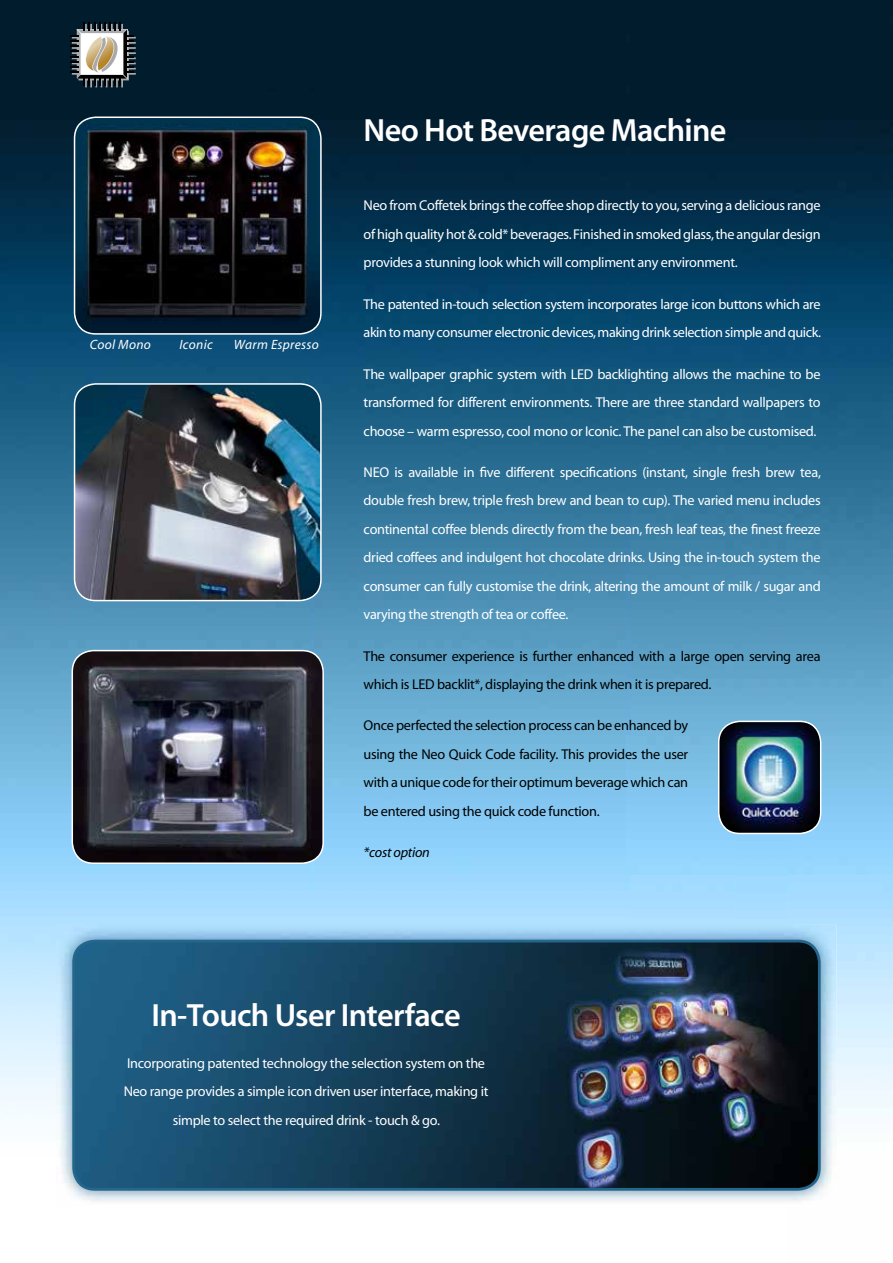
<style>
.page{position:relative;width:893px;height:1263px;background:#fff}
.page>*{position:absolute;margin:0;border:0;box-sizing:border-box;transform-origin:0 0}
.t1{font:32.25px "Myriad MM 565 600";letter-spacing:-.02em;color:#fff}
.t2{font:14.25px/28.5px "Myriad MM 400 600";letter-spacing:-.02em;color:#fff;text-align:justify}
.t3{font:14.25px/28.5px "Myriad MM 400 600";letter-spacing:-.02em;color:#000}
.t4{font:14.25px "Myriad MM It 400 600";letter-spacing:-.02em;color:#000}
.t5{font:13.5px "Myriad MM It 400 600";letter-spacing:.02em;color:#fff}
</style>
<div class="page">
<img style="left:0;top:0;width:630px;height:631px">
<img style="left:630px;top:0;width:263px;height:736px">
<img style="left:0;top:631px;width:315px;height:316px">
<img style="left:315px;top:631px;width:316px;height:293px">
<img style="left:788px;top:736px;width:105px;height:380px">
<img style="left:57px;top:924px;width:779px;height:280px">
<svg style="left:72px;top:940px;width:749px;height:251px;background:#1c3e56"></svg>
<svg style="left:70px;top:22px;width:66px;height:65px"></svg>
<img style="left:718px;top:721px;width:103px;height:113px">
<svg style="left:72px;top:650px;width:252px;height:214px;background:#3a3c47"></svg>
<img style="left:74px;top:383px;width:248px;height:218px">
<img style="left:74px;top:117px;width:248px;height:218px">
<p class="t5" style="left:90px;top:338px;width:63px">Cool Mono</p>
<p class="t5" style="left:180px;top:338px;width:35px">Iconic</p>
<p class="t5" style="left:234px;top:338px;width:87px">Warm Espresso</p>
<h1 class="t1" style="left:364px;top:113px;width:364px">Neo Hot Beverage Machine</h1>
<p class="t2" style="left:364px;top:192px;width:459px">Neo from Coffetek brings the coffee shop directly to you, serving a delicious range of high quality hot &amp; cold* beverages. Finished in smoked glass, the angular design provides a stunning look which will compliment any environment.</p>
<p class="t2" style="left:364px;top:290px;width:459px">The patented in-touch selection system incorporates large icon buttons which are akin to many consumer electronic devices, making drink selection simple and quick.</p>
<p class="t2" style="left:364px;top:360px;width:458px">The wallpaper graphic system with LED backlighting allows the machine to be transformed for different environments. There are three standard wallpapers to choose – warm espresso, cool mono or Iconic. The panel can also be customised.</p>
<p class="t2" style="left:364px;top:458px;width:459px">NEO is available in five different specifications (instant, single fresh brew tea, double fresh brew, triple fresh brew and bean to cup). The varied menu includes continental coffee blends directly from the bean, fresh leaf teas, the finest freeze dried coffees and indulgent hot chocolate drinks. Using the in-touch system the consumer can fully customise the drink, altering the amount of milk / sugar and varying the strength of tea or coffee.</p>
<p class="t3" style="left:364px;top:642px;width:459px">The consumer experience is further enhanced with a large open serving area which is LED backlit*, displaying the drink when it is prepared.</p>
<p class="t3" style="left:364px;top:712px;width:326px;text-align:justify">Once perfected the selection process can be enhanced by using the Neo Quick Code facility. This provides the user with a unique code for their optimum beverage which can be entered using the quick code function.</p>
<p class="t4" style="left:364px;top:845px;width:68px">*cost option</p>
<h1 class="t1" style="left:152px;top:998px;width:311px">In-Touch User Interface</h1>
<p class="t2" style="left:124px;top:1049px;width:366px;text-align:center">Incorporating patented technology the selection system on the<br>Neo range provides a simple icon driven user interface, making it simple to select the required drink - touch &amp; go.</p>
</div>
